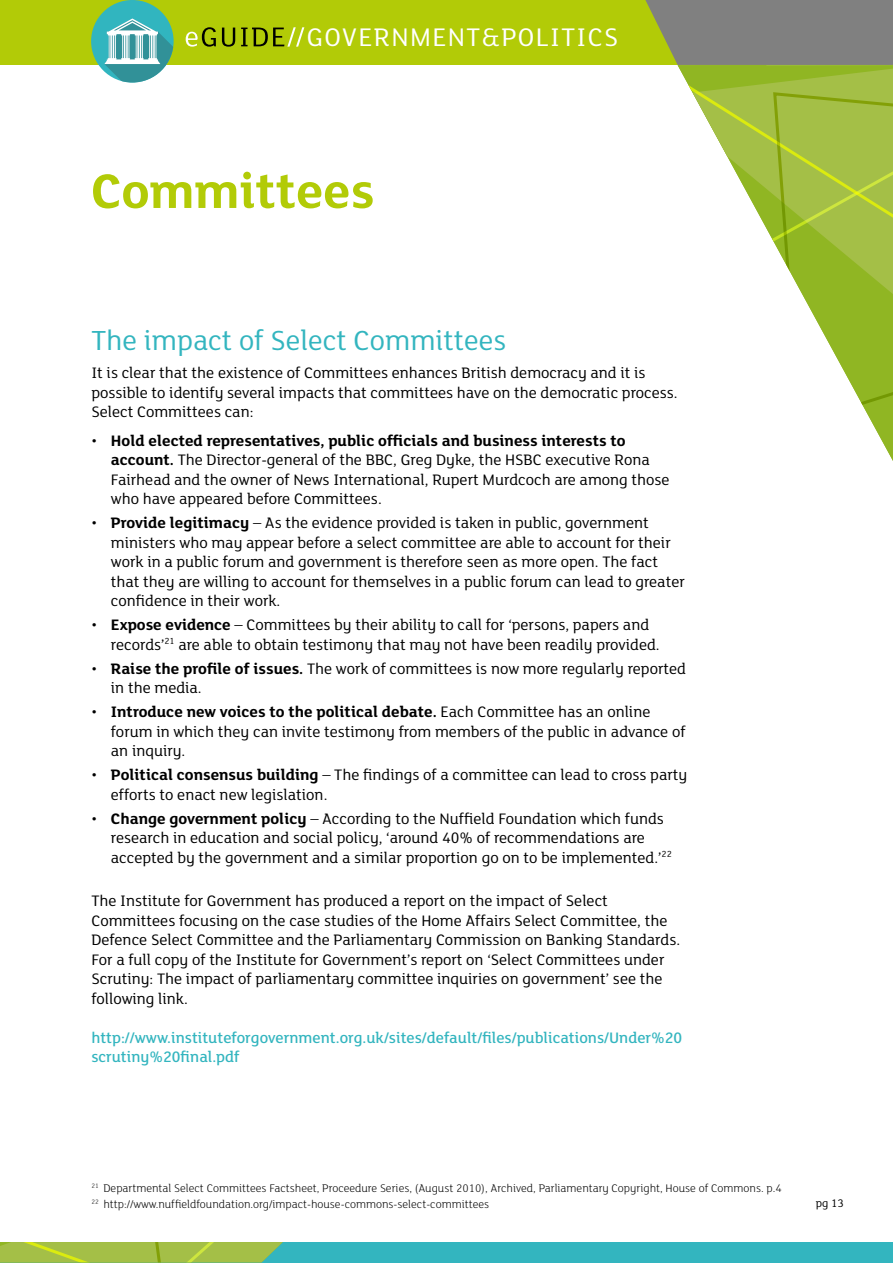
<style>
.page{position:relative;width:893px;height:1263px;background:#fff}
.page>*{position:absolute;margin:0;border:0;box-sizing:border-box;transform-origin:0 0}
.t1{font:700 52.5px "FS Lola";color:#b2cb07}
.t2{font:30px "FS Lola";color:#33b5bf}
.t3{font:27.75px "FS Lola";letter-spacing:.05em;color:#fff}
.t4{font:16.5px/19.5px "FS Lola";color:#000}
.t5{font:500 16.5px/19.5px "FS Lola";color:#33b5bf}
.t6{font:300 12px/16.5px "FS Lola";color:#000}
.t7{font:12px "FS Lola";color:#000}
.s1{font-weight:700}
</style>
<div class="page">
<div style="left:0;top:0;width:893px;height:65px;background:#b2cb07"></div>
<svg style="left:645px;top:0;width:248px;height:65px;background:#838577"></svg>
<svg style="left:186px;top:27px;width:30px;height:20px"></svg>
<svg style="left:222px;top:28px;width:13px;height:19px"></svg>
<svg style="left:241px;top:27px;width:63px;height:20px"></svg>
<div style="left:0;top:1242px;width:893px;height:21px;background:#33b5bf"></div>
<svg style="left:678px;top:65px;width:215px;height:391px"></svg>
<svg style="left:771px;top:91px;width:122px;height:336px"></svg>
<svg style="left:0;top:1242px;width:283px;height:20px;background:#a1c048"></svg>
<div style="left:91px;top:0;width:83px;height:82px;background:#31b5bf;border-radius:50%"></div>
<svg style="left:104px;top:18px;width:70px;height:64px"></svg>
<h3 class="t3" style="left:307px;top:19px;width:313px">GOVERNMENT&amp;POLITICS</h3>
<h1 class="t1" style="left:91px;top:155px;width:285px">Committees</h1>
<h2 class="t2" style="left:91px;top:320px;width:416px">The impact of Select Committees</h2>
<p class="t4" style="left:91px;top:362px;width:588px">It is clear that the existence of Committees enhances British democracy and it is possible to identify several impacts that committees have on the democratic process.<br>Select Committees can:</p>
<p class="t4" style="left:111px;top:430px;width:560px;text-indent:-20px">• <span class="s1">Hold elected representatives, public officials and business interests to account.</span> The Director-general of the BBC, Greg Dyke, the HSBC executive Rona Fairhead and the owner of News International, Rupert Murdcoch are among those who have appeared before Committees.</p>
<p class="t4" style="left:111px;top:512px;width:575px;text-indent:-20px">• <span class="s1">Provide legitimacy</span> – As the evidence provided is taken in public, government ministers who may appear before a select committee are able to account for their work in a public forum and government is therefore seen as more open. The fact that they are willing to account for themselves in a public forum can lead to greater confidence in their work.</p>
<p class="t4" style="left:111px;top:614px;width:550px;text-indent:-20px">• <span class="s1">Expose evidence</span> – Committees by their ability to call for ‘persons, papers and records’<sup>21</sup> are able to obtain testimony that may not have been readily provided.</p>
<p class="t4" style="left:111px;top:658px;width:577px;text-indent:-20px">• <span class="s1">Raise the profile of issues.</span> The work of committees is now more regularly reported in the media.</p>
<p class="t4" style="left:111px;top:701px;width:576px;text-indent:-20px">• <span class="s1">Introduce new voices to the political debate.</span> Each Committee has an online forum in which they can invite testimony from members of the public in advance of an inquiry.</p>
<p class="t4" style="left:111px;top:764px;width:578px;text-indent:-20px">• <span class="s1">Political consensus building</span> – The findings of a committee can lead to cross party efforts to enact new legislation.</p>
<p class="t4" style="left:111px;top:808px;width:562px;text-indent:-20px">• <span class="s1">Change government policy</span> – According to the Nuffield Foundation which funds research in education and social policy, ‘around 40% of recommendations are accepted by the government and a similar proportion go on to be implemented.’<sup>22</sup></p>
<p class="t4" style="left:91px;top:890px;width:590px">The Institute for Government has produced a report on the impact of Select Committees focusing on the case studies of the Home Affairs Select Committee, the Defence Select Committee and the Parliamentary Commission on Banking Standards.<br>For a full copy of the Institute for Government’s report on ‘Select Committees under Scrutiny: The impact of parliamentary committee inquiries on government’ see the following link.</p>
<p class="t5" style="left:91px;top:1027px;width:592px">http://www.instituteforgovernment.org.uk/sites/default/files/publications/Under%20 scrutiny%20final.pdf</p>
<p class="t6" style="left:91px;top:1179px;width:692px"><sup>21</sup> Departmental Select Committees Factsheet, Proceedure Series, (August 2010), Archived, Parliamentary Copyright, House of Commons. p.4<br><sup>22</sup> http://www.nuffieldfoundation.org/impact-house-commons-select-committees</p>
<p class="t7" style="left:816px;top:1195px;width:29px">pg 13</p>
</div>
